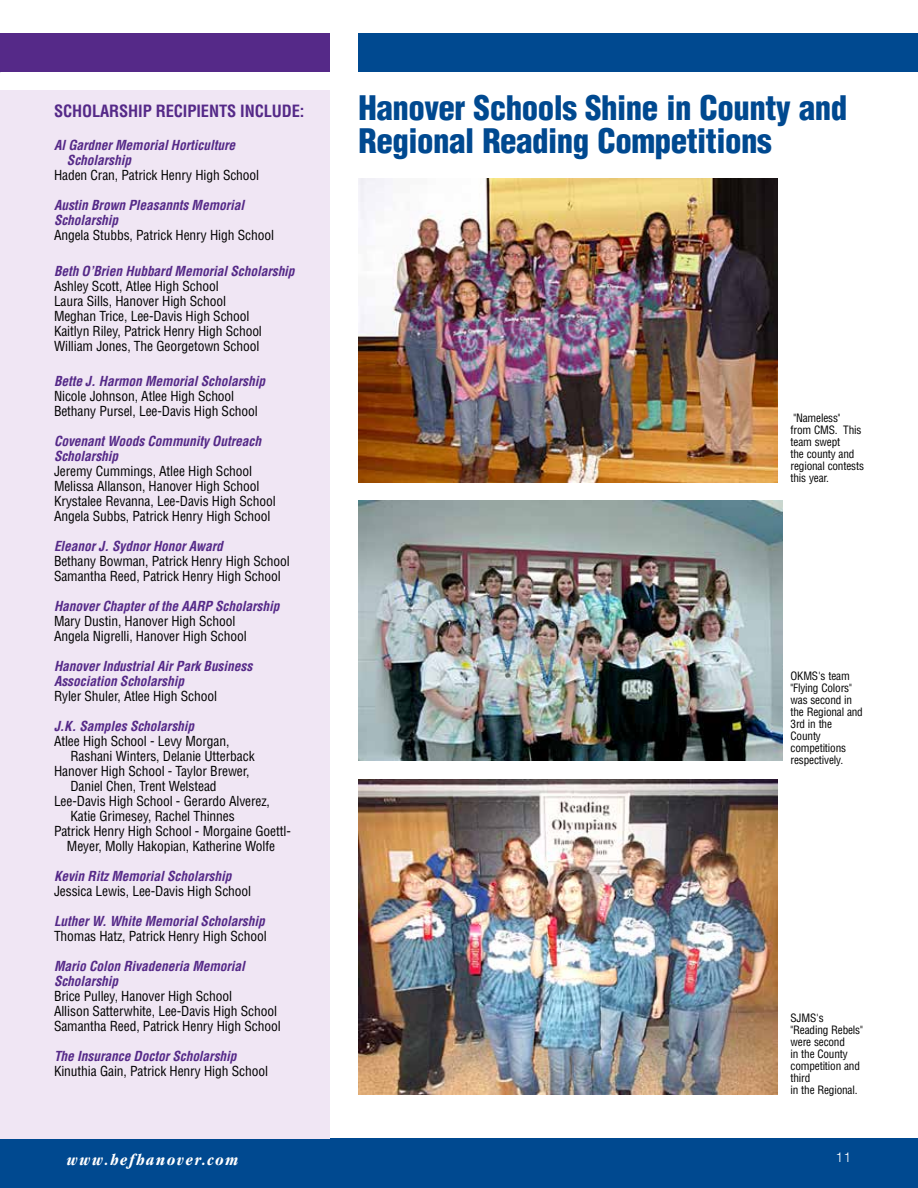
<style>
.page{position:relative;width:918px;height:1188px;background:#fff}
.page>*{position:absolute;margin:0;border:0;box-sizing:border-box;transform-origin:0 0}
.t1{font:900 condensed 33px/33px "Helvetica";letter-spacing:-.015em;color:#004990}
.t2{font:700 condensed 16.5px "Helvetica";letter-spacing:-.005em;color:#552988}
.t3{font:italic 700 condensed 16.5px "Garamond";letter-spacing:.1em;color:#fff}
.t4{font:condensed 13.5px/15px "Helvetica";letter-spacing:-.005em;color:#000}
.t5{font:italic 700 condensed 13.5px/15px "Helvetica";letter-spacing:-.005em;color:#552988}
.t6{font:300 13.5px "Helvetica";color:#fff}
.t7{font:condensed 11.25px/12px "Helvetica";letter-spacing:-.015em;color:#000}
</style>
<div class="page">
<div style="left:0;top:1138px;width:918px;height:50px;background:#004990"></div>
<div style="left:0;top:33px;width:330px;height:39px;background:#552988"></div>
<div style="left:359px;top:33px;width:559px;height:39px;background:#004990"></div>
<div style="left:0;top:90px;width:330px;height:1048px;background:#f0e6f4"></div>
<img style="left:359px;top:501px;width:423px;height:260px">
<img style="left:358px;top:780px;width:420px;height:314px">
<img style="left:359px;top:178px;width:419px;height:304px">
<p class="t2" style="left:54px;top:101px;width:252px">SCHOLARSHIP RECIPIENTS INCLUDE:</p>
<h1 class="t1" style="left:359px;top:91px;width:490px">Hanover Schools Shine in County and<br>Regional Reading Competitions</h1>
<p class="t5" style="left:67px;top:138px;width:170px;text-indent:-13px">Al Gardner Memorial Horticulture<br>Scholarship</p>
<p class="t4" style="left:54px;top:168px;width:207px">Haden Cran, Patrick Henry High School</p>
<p class="t5" style="left:54px;top:198px;width:192px">Austin Brown Pleasannts Memorial<br>Scholarship</p>
<p class="t4" style="left:54px;top:228px;width:222px">Angela Stubbs, Patrick Henry High School</p>
<p class="t5" style="left:54px;top:263px;width:242px">Beth O’Brien Hubbard Memorial Scholarship</p>
<p class="t4" style="left:54px;top:278px;width:209px">Ashley Scott, Atlee High School<br>Laura Sills, Hanover High School Meghan Trice, Lee-Davis High School Kaitlyn Riley, Patrick Henry High School William Jones, The Georgetown School</p>
<p class="t5" style="left:54px;top:374px;width:213px">Bette J. Harmon Memorial Scholarship</p>
<p class="t4" style="left:54px;top:389px;width:205px">Nicole Johnson, Atlee High School<br>Bethany Pursel, Lee-Davis High School</p>
<p class="t5" style="left:54px;top:434px;width:209px">Covenant Woods Community Outreach<br>Scholarship</p>
<p class="t4" style="left:54px;top:464px;width:223px">Jeremy Cummings, Atlee High School Melissa Allanson, Hanover High School Krystalee Revanna, Lee-Davis High School Angela Subbs, Patrick Henry High School</p>
<p class="t5" style="left:54px;top:539px;width:170px">Eleanor J. Sydnor Honor Award</p>
<p class="t4" style="left:54px;top:554px;width:237px">Bethany Bowman, Patrick Henry High School<br>Samantha Reed, Patrick Henry High School</p>
<p class="t5" style="left:54px;top:598px;width:227px">Hanover Chapter of the AARP Scholarship</p>
<p class="t4" style="left:54px;top:613px;width:194px">Mary Dustin, Hanover High School<br>Angela Nigrelli, Hanover High School</p>
<p class="t5" style="left:54px;top:658px;width:200px">Hanover Industrial Air Park Business<br>Association Scholarship</p>
<p class="t4" style="left:54px;top:688px;width:164px">Ryler Shuler, Atlee High School</p>
<p class="t5" style="left:54px;top:718px;width:142px">J.K. Samples Scholarship</p>
<p class="t4" style="left:54px;top:733px;width:177px">Atlee High School - Levy Morgan,</p>
<p class="t4" style="left:70px;top:748px;width:186px">Rashani Winters, Delanie Utterback</p>
<p class="t4" style="left:54px;top:763px;width:197px">Hanover High School - Taylor Brewer,</p>
<p class="t4" style="left:70px;top:778px;width:148px">Daniel Chen, Trent Welstead</p>
<p class="t4" style="left:54px;top:793px;width:217px">Lee-Davis High School - Gerardo Alverez,</p>
<p class="t4" style="left:70px;top:808px;width:166px">Katie Grimesey, Rachel Thinnes</p>
<p class="t4" style="left:54px;top:823px;width:238px">Patrick Henry High School - Morgaine Goettl-</p>
<p class="t4" style="left:67px;top:838px;width:210px">Meyer, Molly Hakopian, Katherine Wolfe</p>
<p class="t5" style="left:54px;top:868px;width:179px">Kevin Ritz Memorial Scholarship</p>
<p class="t4" style="left:54px;top:883px;width:199px">Jessica Lewis, Lee-Davis High School</p>
<p class="t5" style="left:54px;top:913px;width:212px">Luther W. White Memorial Scholarship</p>
<p class="t4" style="left:54px;top:928px;width:214px">Thomas Hatz, Patrick Henry High School</p>
<p class="t5" style="left:54px;top:958px;width:192px">Mario Colon Rivadeneria Memorial<br>Scholarship</p>
<p class="t4" style="left:54px;top:988px;width:228px">Brice Pulley, Hanover High School<br>Allison Satterwhite, Lee-Davis High School<br>Samantha Reed, Patrick Henry High School</p>
<p class="t5" style="left:54px;top:1048px;width:184px">The Insurance Doctor Scholarship</p>
<p class="t4" style="left:54px;top:1063px;width:215px">Kinuthia Gain, Patrick Henry High School</p>
<p class="t7" style="left:791px;top:412px;width:75px">"Nameless"<br>from CMS. This team swept<br>the county and regional contests this year.</p>
<p class="t7" style="left:791px;top:670px;width:74px">OKMS's team "Flying Colors" was second in the Regional and<br>3rd in the<br>County competitions respectively.</p>
<p class="t7" style="left:791px;top:1012px;width:74px">SJMS's "Reading Rebels" were second<br>in the County competition and third<br>in the Regional.</p>
<p class="t3" style="left:67px;top:1150px;width:173px">www.hefhanover.com</p>
<p class="t6" style="left:835px;top:1149px;width:17px">11</p>
</div>
